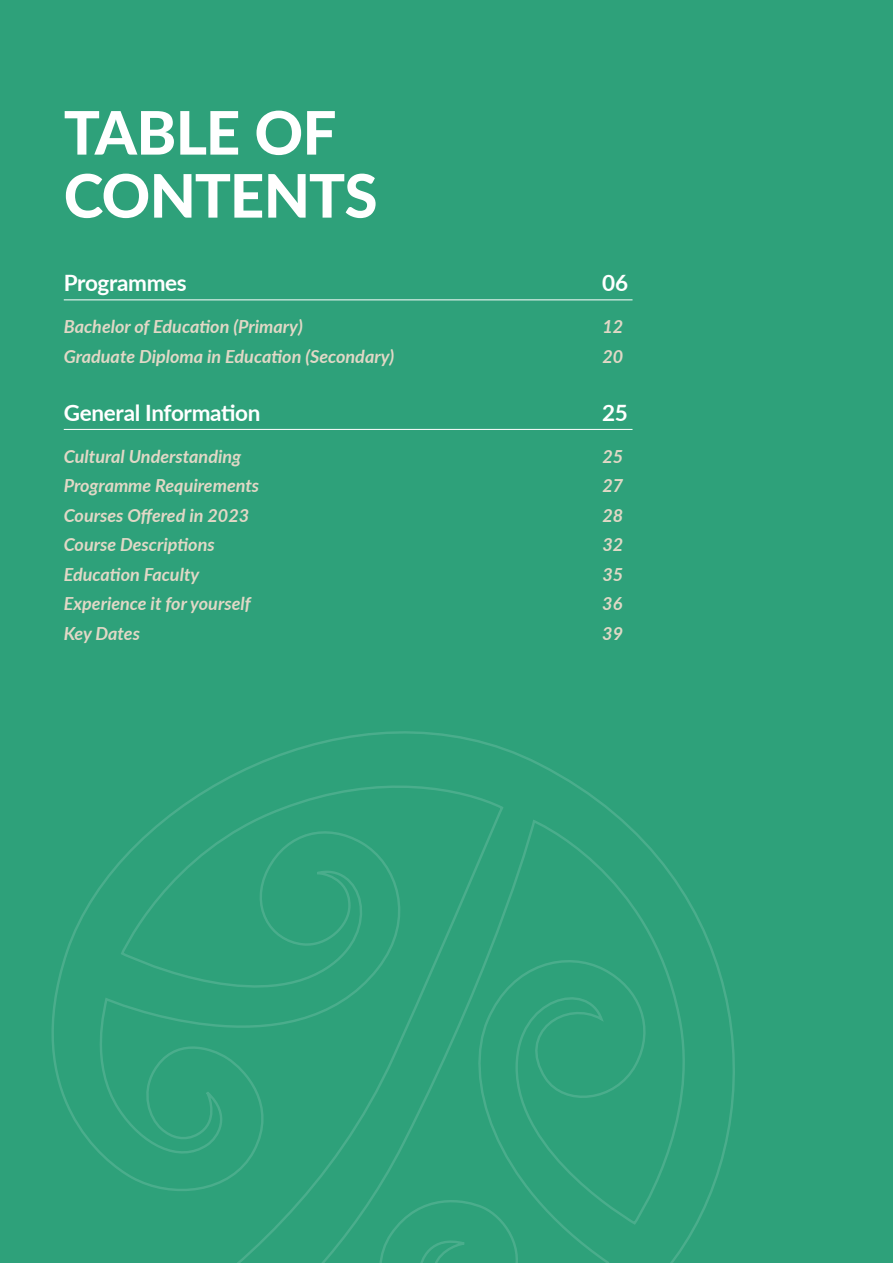
<style>
.page{position:relative;width:893px;height:1263px;background:#2ea17a}
.page>*{position:absolute;margin:0;border:0;box-sizing:border-box;transform-origin:0 0}
.t1{font:800 60px/63px "Lato";letter-spacing:-.015em;color:#fff}
.t2{font:700 22.5px "Lato";letter-spacing:-.015em;color:#fff}
.t3{font:italic 700 18px "Lato";color:#e1d8c6}
</style>
<div class="page">
<hr style="left:64px;top:299px;width:568px;height:1px;background:#fff">
<hr style="left:64px;top:429px;width:568px;height:1px;background:#fff">
<svg style="left:51px;top:731px;width:684px;height:532px"></svg>
<h1 class="t1" style="left:64px;top:99px;width:315px">TABLE OF<br>CONTENTS</h1>
<p class="t2" style="left:64px;top:266px;width:124px">Programmes</p>
<p class="t2" style="left:602px;top:266px;width:27px">06</p>
<p class="t3" style="left:64px;top:313px;width:241px">Bachelor of Education (Primary)</p>
<p class="t3" style="left:602px;top:313px;width:22px">12</p>
<p class="t3" style="left:64px;top:343px;width:332px">Graduate Diploma in Education (Secondary)</p>
<p class="t3" style="left:602px;top:343px;width:22px">20</p>
<p class="t2" style="left:64px;top:396px;width:198px">General Information</p>
<p class="t2" style="left:602px;top:396px;width:27px">25</p>
<p class="t3" style="left:64px;top:443px;width:179px">Cultural Understanding</p>
<p class="t3" style="left:602px;top:443px;width:22px">25</p>
<p class="t3" style="left:64px;top:472px;width:197px">Programme Requirements</p>
<p class="t3" style="left:602px;top:472px;width:22px">27</p>
<p class="t3" style="left:64px;top:502px;width:187px">Courses Offered in 2023</p>
<p class="t3" style="left:602px;top:502px;width:22px">28</p>
<p class="t3" style="left:64px;top:531px;width:152px">Course Descriptions</p>
<p class="t3" style="left:602px;top:531px;width:22px">32</p>
<p class="t3" style="left:64px;top:561px;width:137px">Education Faculty</p>
<p class="t3" style="left:602px;top:561px;width:22px">35</p>
<p class="t3" style="left:64px;top:590px;width:188px">Experience it for yourself</p>
<p class="t3" style="left:602px;top:590px;width:22px">36</p>
<p class="t3" style="left:64px;top:620px;width:78px">Key Dates</p>
<p class="t3" style="left:602px;top:620px;width:22px">39</p>
</div>
